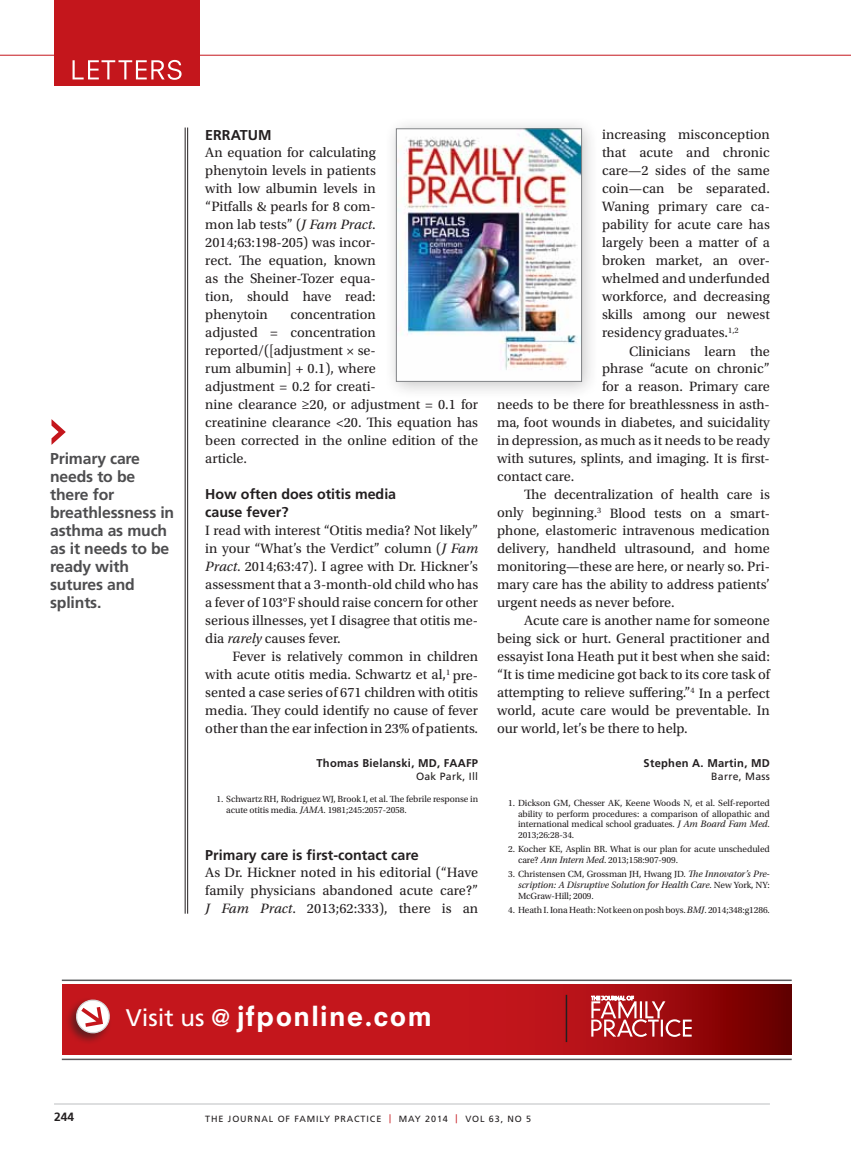
<style>
.page{position:relative;width:851px;height:1161px;background:#fff}
.page>*{position:absolute;margin:0;border:0;box-sizing:border-box;transform-origin:0 0}
.t1{font:800 27px "Neuzeit SLT Std";letter-spacing:.05em;color:#fff}
.t2{font:700 15.75px/18px "Frutiger LT Std";letter-spacing:-.01em;color:#4d4d4f}
.t3{font:14.25px/18px "Utopia Std";color:#231f20;text-align:justify}
.t4{font:700 14.25px/18px "Frutiger LT Std";color:#231f20}
.t5{font:700 12px "Frutiger LT Std";color:#231f20}
.t6{font:700 11.25px "Frutiger LT Std";letter-spacing:.025em;color:#231f20}
.t7{font:10.5px "Frutiger LT Std";letter-spacing:.025em;color:#231f20}
.t8{font:italic 9.75px "Utopia Std";letter-spacing:-.005em;color:#231f20}
.t9{font:9.3px/10.8px "Utopia Std";letter-spacing:-.01em;color:#231f20}
.t10{font:9px "Frutiger LT Std";letter-spacing:.1em;color:#231f20}
.s1{font-style:italic}
.s2{font-style:italic;font-size:9.75px}
.s3{color:#222}
.s4{font-style:normal;font-size:9.3px}
.s5{font-family:"Frutiger LT Std";font-weight:400;font-size:24px}
.s6{color:#c4161c}
</style>
<div class="page">
<div style="left:54px;top:0;width:146px;height:86px;background:#c4161c"></div>
<hr style="left:0;top:55px;width:850px;height:1px;background:#c4161c">
<svg style="left:72px;top:60px;width:109px;height:20px"></svg>
<hr style="left:54px;top:1104px;width:716px;height:1px;background:#bcbec0">
<svg style="left:51px;top:419px;width:15px;height:26px"></svg>
<hr style="left:187px;top:128px;width:1px;height:786px;background:#231f20">
<hr style="left:185px;top:128px;width:1px;height:786px;background:#231f20">
<div style="left:383px;top:115px;width:216px;height:284px;background:#231f20;opacity:.25"></div>
<img style="left:398px;top:131px;width:181px;height:249px">
<div style="left:396px;top:129px;width:185px;height:253px;border:1px solid #808285"></div>
<svg style="left:62px;top:985px;width:729px;height:69px;background:#b51117"></svg>
<hr style="left:565px;top:995px;width:2px;height:47px;background:#231f20">
<hr style="left:62px;top:980px;width:729px;height:1px;background:#58595b">
<hr style="left:62px;top:1059px;width:729px;height:1px;background:#58595b">
<svg style="left:591px;top:996px;width:100px;height:41px"></svg>
<div style="left:64px;top:997px;width:48px;height:47px;background:#231f20;opacity:.59"></div>
<svg style="left:74px;top:997px;width:38px;height:37px"></svg>
<p class="t2" style="left:50px;top:450px;width:126px">Primary care needs to be there for breathlessness in asthma as much as it needs to be ready with sutures and splints.</p>
<p class="t4" style="left:205px;top:126px;width:68px">ERRATUM</p>
<p class="t3" style="left:205px;top:144px;width:172px">An equation for calculating phenytoin levels in patients with low albumin levels in “Pitfalls &amp; pearls for 8 com&shy;mon lab tests” (<span class="s1">J Fam Pract</span>.<br>2014;63:198-205) was incor&shy;rect. The equation, known as the Sheiner-Tozer equa&shy;tion, should have read: phenytoin</p>
<p class="t3" style="left:205px;top:306px;width:274px;text-align:left;text-indent:85px">concentration<br>adjusted = concentration reported/([adjustment × se-<br>rum albumin] + 0.1), where<br>adjustment = 0.2 for creati-<br>nine clearance ≥20, or adjustment = 0.1 for creatinine clearance &lt;20. This equation has been corrected in the online edition of the article.</p>
<p class="t4" style="left:205px;top:486px;width:192px">How often does otitis media cause fever?</p>
<p class="t3" style="left:205px;top:522px;width:274px">I read with interest “Otitis media? Not likely” in your “What’s the Verdict” column (<span class="s1">J Fam Pract</span>. 2014;63:47). I agree with Dr. Hickner’s assessment that a 3-month-old child who has a fever of 103°F should raise concern for other serious illnesses, yet I disagree that otitis me&shy;dia <span class="s1">rarely</span> causes fever.</p>
<p class="t3" style="left:205px;top:648px;width:274px;text-indent:27px">Fever is relatively common in children with acute otitis media. Schwartz et al,<sup>1</sup> pre&shy;sented a case series of 671 children with otitis media. They could identify no cause of fever other than the ear infection in 23% of patients.</p>
<p class="t6" style="left:316px;top:756px;width:163px">Thomas Bielanski, MD, FAAFP</p>
<p class="t7" style="left:416px;top:770px;width:64px">OAK PARK, I LL</p>
<p class="t9" style="left:226px;top:794px;width:253px;text-indent:-10px">1. Schwartz RH, Rodriguez WJ, Brook I, et al. The febrile response in acute otitis media. <span class="s2">JAMA</span>. 1981;245:2057-2058.</p>
<p class="t4" style="left:205px;top:846px;width:215px">Primary care is first-contact care</p>
<p class="t3" style="left:205px;top:864px;width:274px">As Dr. Hickner noted in his editorial (“Have family physicians abandoned acute care?” <span class="s1">J Fam Pract</span>. 2013;62:333), there is an</p>
<p class="t3" style="left:602px;top:126px;width:169px">increasing misconception that acute and chronic care—2 sides of the same coin—can be separated.<br>Waning primary care ca&shy;pability for acute care has largely been a matter of a broken market, an over&shy;whelmed and underfunded workforce, and decreasing skills among our newest residency graduates.<sup>1,2</sup></p>
<p class="t3" style="left:629px;top:342px;width:142px">Clinicians learn the</p>
<p class="t3" style="left:602px;top:360px;width:169px">phrase “acute on chronic”</p>
<p class="t3" style="left:602px;top:378px;width:169px">for a reason. Primary care</p>
<p class="t3" style="left:497px;top:396px;width:274px">needs to be there for breathlessness in asth-</p>
<p class="t3" style="left:497px;top:414px;width:274px">ma, foot wounds in diabetes, and suicidality</p>
<p class="t3" style="left:497px;top:432px;width:274px">in depression, as much as it needs to be ready</p>
<p class="t3" style="left:497px;top:450px;width:274px">with sutures, splints, and imaging. It is first-</p>
<p class="t3" style="left:497px;top:468px;width:79px">contact care.</p>
<p class="t3" style="left:524px;top:486px;width:247px">The decentralization of health care is</p>
<p class="t3" style="left:497px;top:504px;width:274px">only beginning.<sup>3</sup> Blood tests on a smart-</p>
<p class="t3" style="left:497px;top:522px;width:274px">phone, elastomeric intravenous medication</p>
<p class="t3" style="left:497px;top:540px;width:274px">delivery, handheld ultrasound, and home</p>
<p class="t3" style="left:497px;top:558px;width:274px">monitoring<span class="s3">—</span>these are here, or nearly so. Pri-</p>
<p class="t3" style="left:497px;top:576px;width:274px">mary care has the ability to address patients’</p>
<p class="t3" style="left:497px;top:594px;width:179px">urgent needs as never before.</p>
<p class="t3" style="left:524px;top:612px;width:247px">Acute care is another name for someone</p>
<p class="t3" style="left:497px;top:630px;width:274px">being sick or hurt. General practitioner and</p>
<p class="t3" style="left:497px;top:648px;width:274px">essayist Iona Heath put it best when she said:</p>
<p class="t3" style="left:497px;top:666px;width:274px">“It is time medicine got back to its core task of</p>
<p class="t3" style="left:497px;top:684px;width:274px">attempting to relieve suffering.”<sup>4</sup> In a perfect</p>
<p class="t3" style="left:497px;top:702px;width:274px">world, acute care would be preventable. In</p>
<p class="t3" style="left:497px;top:720px;width:192px">our world, let’s be there to help.</p>
<p class="t6" style="left:643px;top:756px;width:128px">Stephen A. Martin, MD</p>
<p class="t7" style="left:711px;top:770px;width:60px">BARRE, MASS</p>
<p class="t9" style="left:518px;top:797px;width:253px;text-align:justify;text-indent:-10px">1. Dickson GM, Chesser AK, Keene Woods N, et al. Self-reported ability to perform procedures: a comparison of allopathic and international medical school graduates. <span class="s2">J Am Board Fam Med</span>.<br>2013;26:28-34.</p>
<p class="t9" style="left:518px;top:844px;width:253px;text-indent:-10px">2. Kocher KE, Asplin BR. What is our plan for acute unscheduled care? <span class="s2">Ann Intern Med</span>. 2013;158:907-909.</p>
<p class="t9" style="left:508px;top:869px;width:263px">3. Christensen CM, Grossman JH, Hwang JD. <span class="s2">The Innovator’s Pre-</span></p>
<p class="t8" style="left:518px;top:880px;width:253px">scription: A Disruptive Solution for Health Care<span class="s4">. New York, NY:</span></p>
<p class="t9" style="left:518px;top:891px;width:77px">McGraw-Hill; 2009.</p>
<p class="t9" style="left:508px;top:905px;width:263px">4. Heath I. Iona Heath: Not keen on posh boys. <span class="s2">BMJ</span>. 2014;348:g1286.</p>
<h1 class="t1" style="left:126px;top:1000px;width:307px"><span class="s5">VISIT US @</span> jfponline.com</h1>
<p class="t5" style="left:54px;top:1110px;width:22px">244</p>
<p class="t10" style="left:205px;top:1113px;width:202px">THE JOURNAL OF FAMILY PRACTICE <span class="s6">|</span> MAY</p>
<p class="t10" style="left:425px;top:1113px;width:108px">2014 <span class="s6">|</span> VOL 63, NO 5</p>
</div>
